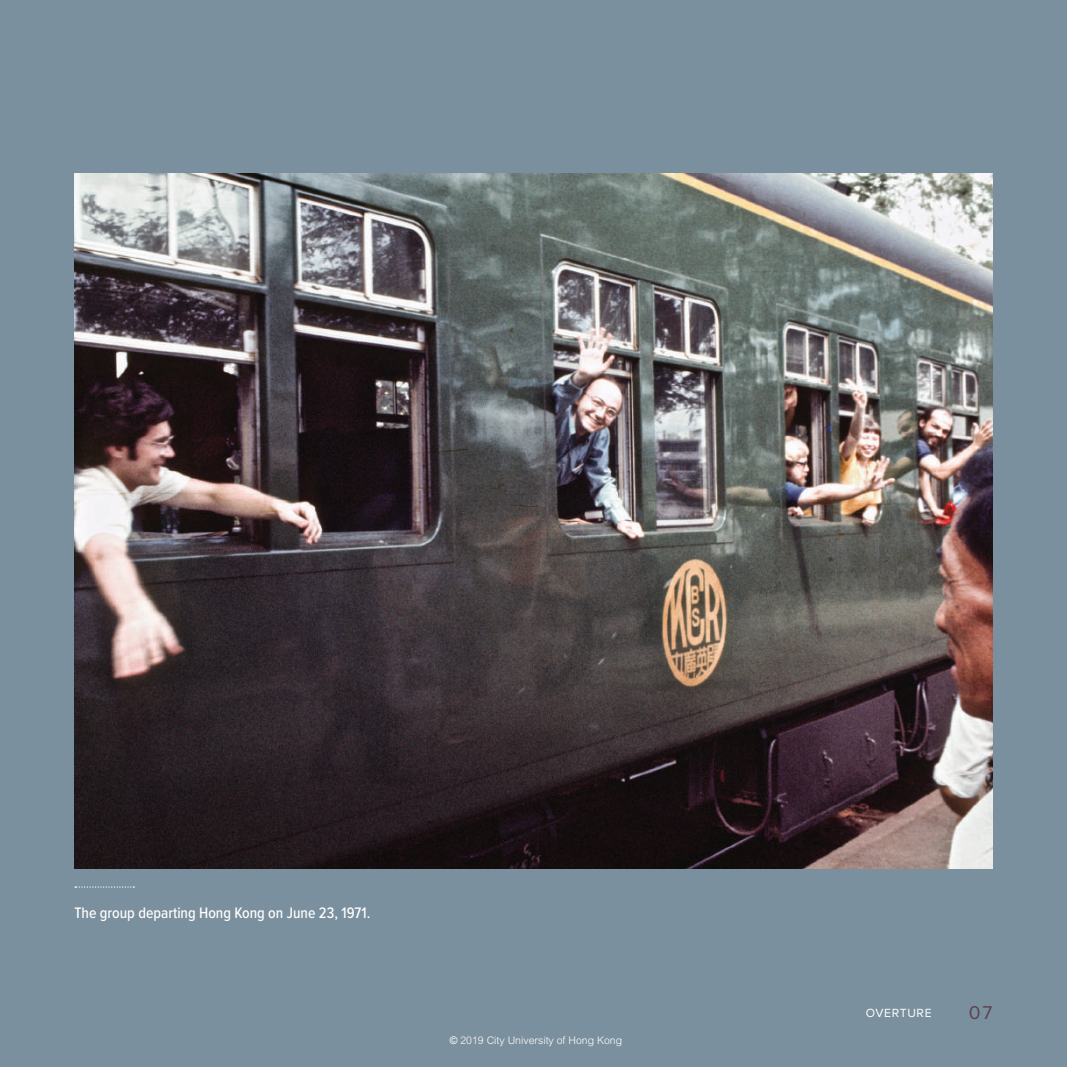
<style>
.page{position:relative;width:1067px;height:1067px;background:#7b909e}
.page>*{position:absolute;margin:0;border:0;box-sizing:border-box;transform-origin:0 0}
.t1{font:19.25px "Proxima Nova";color:#5b4250}
.t2{font:500 15.75px "Proxima Nova Cond";color:#fff}
.t3{font:12.25px "Proxima Nova";letter-spacing:.05em;color:#fff}
.t4{font:300 10.5px "M Hei HK";color:#fff}
.s1{font-family:"Arial";font-weight:400}
</style>
<div class="page">
<img style="left:74px;top:174px;width:918px;height:694px">
<svg style="left:75px;top:886px;width:59px;height:1px"></svg>
<p class="t2" style="left:74px;top:901px;width:297px">The group departing Hong Kong on June 23, 1971.</p>
<p class="t4" style="left:450px;top:1034px;width:174px"><span class="s1">©</span> 2019 City University of Hong Kong</p>
<p class="t3" style="left:866px;top:1004px;width:67px">OVERTURE</p>
<p class="t1" style="left:969px;top:998px;width:25px">07</p>
</div>
